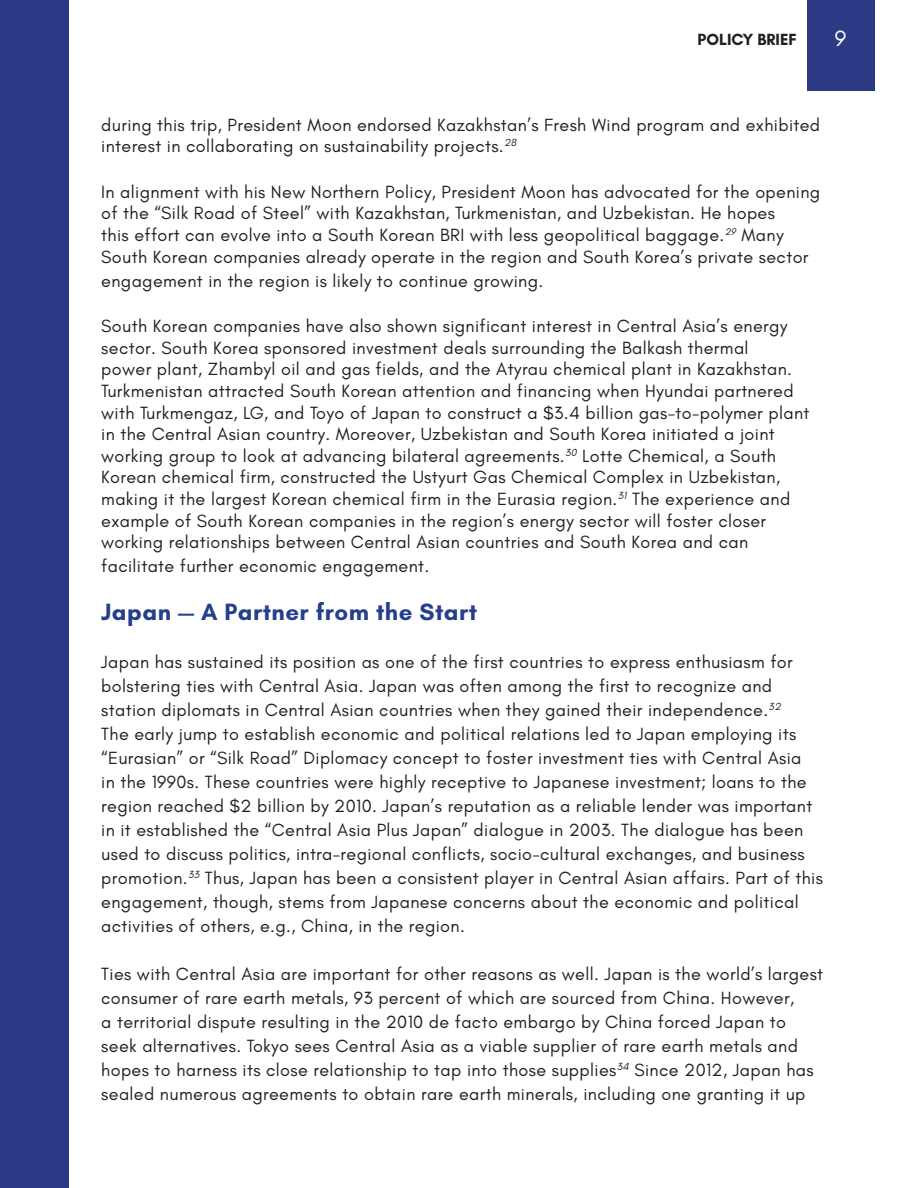
<style>
.page{position:relative;width:918px;height:1188px;background:#fff}
.page>*{position:absolute;margin:0;border:0;box-sizing:border-box;transform-origin:0 0}
.t1{font:700 24px "Glacial Indifference";letter-spacing:.02em;color:#253f8e}
.t2{font:22.5px "Glacial Indifference";color:#fff}
.t3{font:18px/24px "Glacial Indifference";letter-spacing:.02em;color:#231f20}
.t4{font:700 16.5px "Glacial Indifference";color:#231f20}
</style>
<div class="page">
<div style="left:807px;top:0;width:68px;height:90px;background:#2c3985"></div>
<div style="left:0;top:0;width:68px;height:1188px;background:#2a3a85"></div>
<p class="t4" style="left:698px;top:30px;width:101px">POLICY BRIEF</p>
<p class="t2" style="left:835px;top:26px;width:13px">9</p>
<p class="t3" style="left:101px;top:114px;width:720px;line-height:21.6px">during this trip, President Moon endorsed Kazakhstan’s Fresh Wind program and exhibited interest in collaborating on sustainability projects.<sup>28</sup></p>
<p class="t3" style="left:101px;top:181px;width:721px;line-height:21.6px">In alignment with his New Northern Policy, President Moon has advocated for the opening of the “Silk Road of Steel” with Kazakhstan, Turkmenistan, and Uzbekistan. He hopes<br>this effort can evolve into a South Korean BRI with less geopolitical baggage.<sup>29</sup> Many South Korean companies already operate in the region and South Korea’s private sector</p>
<p class="t3" style="left:101px;top:269px;width:444px">engagement in the region is likely to continue growing.</p>
<p class="t3" style="left:101px;top:316px;width:710px;line-height:21.6px">South Korean companies have also shown significant interest in Central Asia’s energy sector. South Korea sponsored investment deals surrounding the Balkash thermal<br>power plant, Zhambyl oil and gas fields, and the Atyrau chemical plant in Kazakhstan.<br>Turkmenistan attracted South Korean attention and financing when Hyundai partnered with Turkmengaz, LG, and Toyo of Japan to construct a $3.4 billion gas-to-polymer plant in the Central Asian country. Moreover, Uzbekistan and South Korea initiated a joint working group to look at advancing bilateral agreements.<sup>30</sup> Lotte Chemical, a South Korean chemical firm, constructed the Ustyurt Gas Chemical Complex in Uzbekistan, making it the largest Korean chemical firm in the Eurasia region.<sup>31</sup> The experience and example of South Korean companies in the region’s energy sector will foster closer working relationships between Central Asian countries and South Korea and can</p>
<p class="t3" style="left:101px;top:554px;width:330px">facilitate further economic engagement.</p>
<p class="t1" style="left:101px;top:597px;width:377px">Japan — A Partner from the Start</p>
<p class="t3" style="left:101px;top:650px;width:723px">Japan has sustained its position as one of the first countries to express enthusiasm for bolstering ties with Central Asia. Japan was often among the first to recognize and station diplomats in Central Asian countries when they gained their independence.<sup>32<br></sup>The early jump to establish economic and political relations led to Japan employing its “Eurasian” or “Silk Road” Diplomacy concept to foster investment ties with Central Asia<br>in the 1990s. These countries were highly receptive to Japanese investment; loans to the region reached $2 billion by 2010. Japan’s reputation as a reliable lender was important in it established the “Central Asia Plus Japan” dialogue in 2003. The dialogue has been used to discuss politics, intra-regional conflicts, socio-cultural exchanges, and business promotion.<sup>33</sup> Thus, Japan has been a consistent player in Central Asian affairs. Part of this engagement, though, stems from Japanese concerns about the economic and political activities of others, e.g., China, in the region.</p>
<p class="t3" style="left:101px;top:962px;width:723px">Ties with Central Asia are important for other reasons as well. Japan is the world’s largest consumer of rare earth metals, 93 percent of which are sourced from China. However,<br>a territorial dispute resulting in the 2010 de facto embargo by China forced Japan to seek alternatives. Tokyo sees Central Asia as a viable supplier of rare earth metals and hopes to harness its close relationship to tap into those supplies<sup>34</sup> Since 2012, Japan has sealed numerous agreements to obtain rare earth minerals, including one granting it up</p>
</div>
